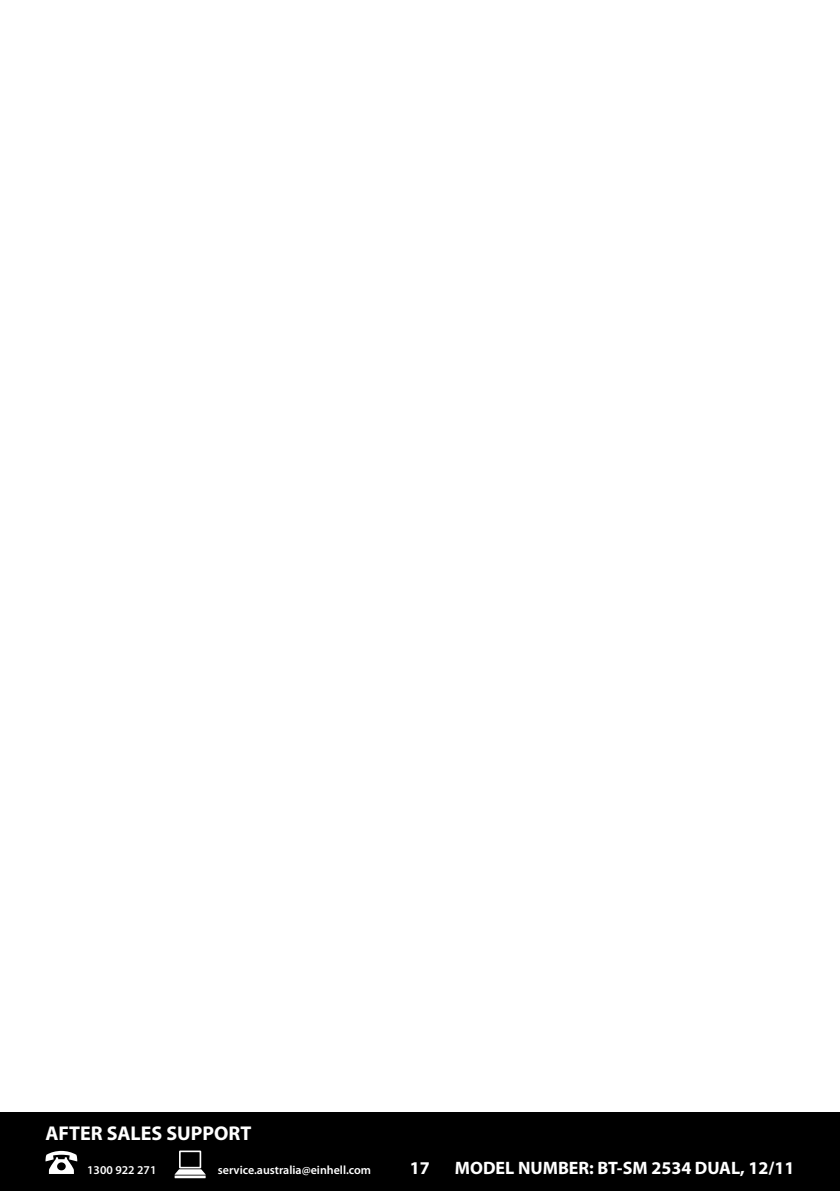
<style>
.page{position:relative;width:840px;height:1191px;background:#fff}
.page>*{position:absolute;margin:0;border:0;box-sizing:border-box;transform-origin:0 0}
.t1{font:700 20px "Myriad Pro";color:#fff}
.t2{font:700 18px "Myriad Pro";color:#fff}
.t3{font:600 12px "Myriad Pro";color:#fff}
</style>
<div class="page">
<div style="left:0;top:1112px;width:839px;height:79px;background:#000"></div>
<svg style="left:174px;top:1150px;width:32px;height:28px"></svg>
<svg style="left:45px;top:1150px;width:32px;height:24px"></svg>
<h1 class="t1" style="left:45px;top:1120px;width:207px">AFTER SALES SUPPORT</h1>
<p class="t3" style="left:87px;top:1162px;width:71px">1300 922 271</p>
<p class="t3" style="left:218px;top:1162px;width:155px">service.australia@einhell.com</p>
<h2 class="t2" style="left:410px;top:1156px;width:21px">17</h2>
<h2 class="t2" style="left:454px;top:1156px;width:341px">MODEL NUMBER: BT-SM 2534 DUAL, 12/11</h2>
</div>
